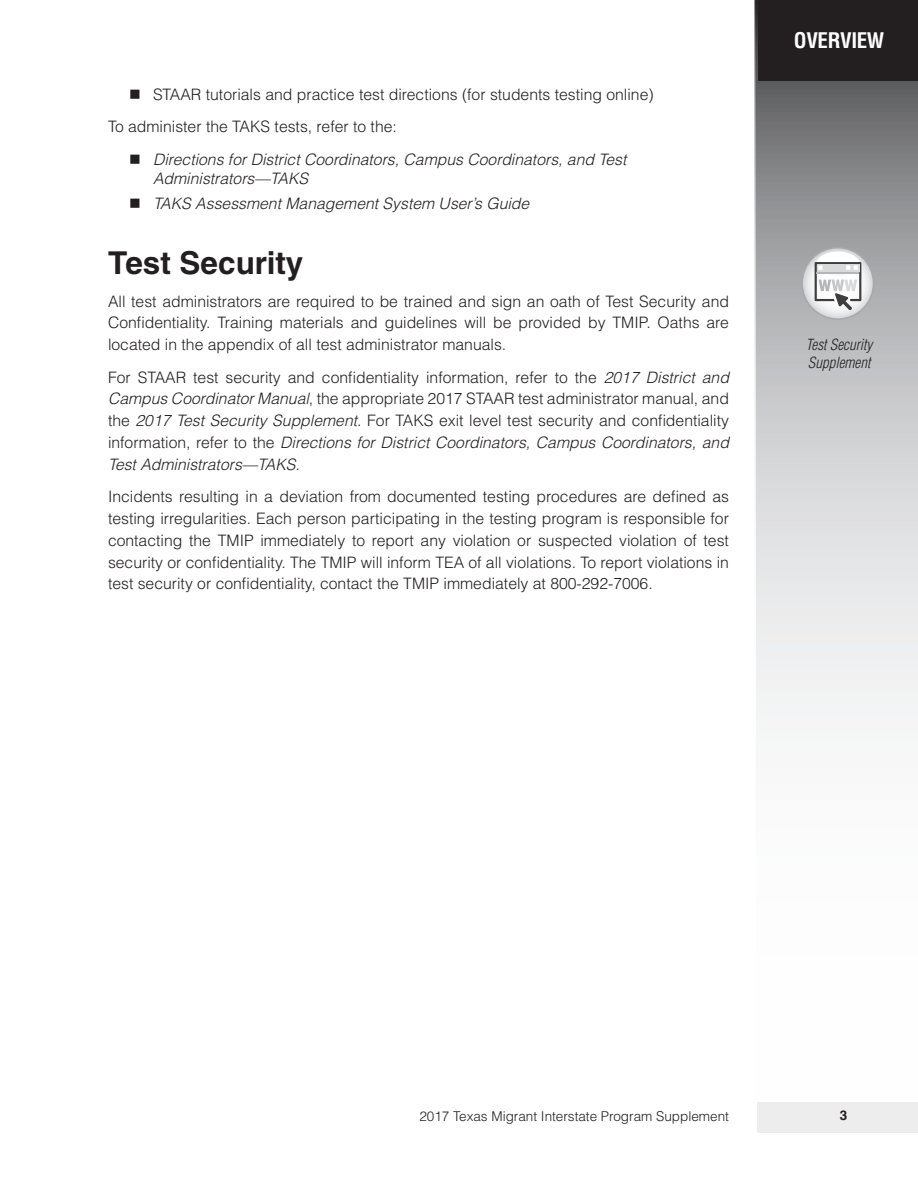
<style>
.page{position:relative;width:918px;height:1188px;background:#fff}
.page>*{position:absolute;margin:0;border:0;box-sizing:border-box;transform-origin:0 0}
.t1{font:700 31.5px "Helvetica LT Std";color:#231f20}
.t2{font:700 condensed 21px "Helvetica LT Std";letter-spacing:-.02em;color:#fff}
.Body_Text{font:300 15.75px/21.8px "Helvetica LT Std";color:#231f20;text-align:justify}
.t3{font:italic 300 15.75px/18.9px "Helvetica LT Std";color:#231f20}
.t4{font:italic 300 condensed 15px/18px "Helvetica LT Std";color:#231f20}
.t5{font:300 13.5px "Helvetica LT Std";color:#231f20}
.t6{font:700 13.5px "Helvetica LT Std";color:#231f20}
.s1{font-style:italic}
</style>
<div class="page">
<svg style="left:754px;top:0;width:164px;height:718px;background:#bfbfc1"></svg>
<div style="left:758px;top:0;width:160px;height:81px;background:#231f20"></div>
<div style="left:757px;top:1102px;width:161px;height:31px;background:#ededee"></div>
<div style="left:801px;top:247px;width:73px;height:73px;background:#a8a9ad;border-radius:50%"></div>
<svg style="left:803px;top:248px;width:70px;height:70px"></svg>
<svg style="left:815px;top:251px;width:46px;height:59px;background:#d0d1d2"></svg>
<hr style="left:817px;top:273px;width:42px;height:1px;background:#b5b6b9">
<p class="Body_Text" style="left:129px;top:83px;width:526px">■ STAAR tutorials and practice test directions (for students testing online)</p>
<p class="Body_Text" style="left:108px;top:116px;width:290px">To administer the TAKS tests, refer to the:</p>
<p class="t3" style="left:153px;top:150px;width:475px;text-indent:-24px">■ Directions for District Coordinators, Campus Coordinators, and Test<br>Administrators—TAKS</p>
<p class="t3" style="left:129px;top:194px;width:402px">■ TAKS Assessment Management System User’s Guide</p>
<h3 class="t1" style="left:108px;top:244px;width:197px">Test Security</h3>
<p class="Body_Text" style="left:108px;top:290px;width:623px">All test administrators are required to be trained and sign an oath of Test Security and Confidentiality. Training materials and guidelines will be provided by TMIP. Oaths are located in the appendix of all test administrator manuals.</p>
<p class="Body_Text" style="left:108px;top:366px;width:623px">For STAAR test security and confidentiality information, refer to the <span class="s1">2017 District and Campus Coordinator Manual</span>, the appropriate 2017 STAAR test administrator manual, and the <span class="s1">2017 Test Security Supplement</span>. For TAKS exit level test security and confidentiality information, refer to the <span class="s1">Directions for District Coordinators, Campus Coordinators, and Test Administrators—TAKS.</span></p>
<p class="Body_Text" style="left:108px;top:486px;width:623px">Incidents resulting in a deviation from documented testing procedures are defined as testing irregularities. Each person participating in the testing program is responsible for contacting the TMIP immediately to report any violation or suspected violation of test security or confidentiality. The TMIP will inform TEA of all violations. To report violations in test security or confidentiality, contact the TMIP immediately at 800-292-7006.</p>
<h2 class="t2" style="left:794px;top:27px;width:92px">OVERVIEW</h2>
<h3 class="t4" style="left:806px;top:336px;width:68px">Test Security<br>Supplement</h3>
<p class="t5" style="left:419px;top:1108px;width:311px">2017 Texas Migrant Interstate Program Supplement</p>
<p class="t6" style="left:840px;top:1107px;width:9px">3</p>
</div>
